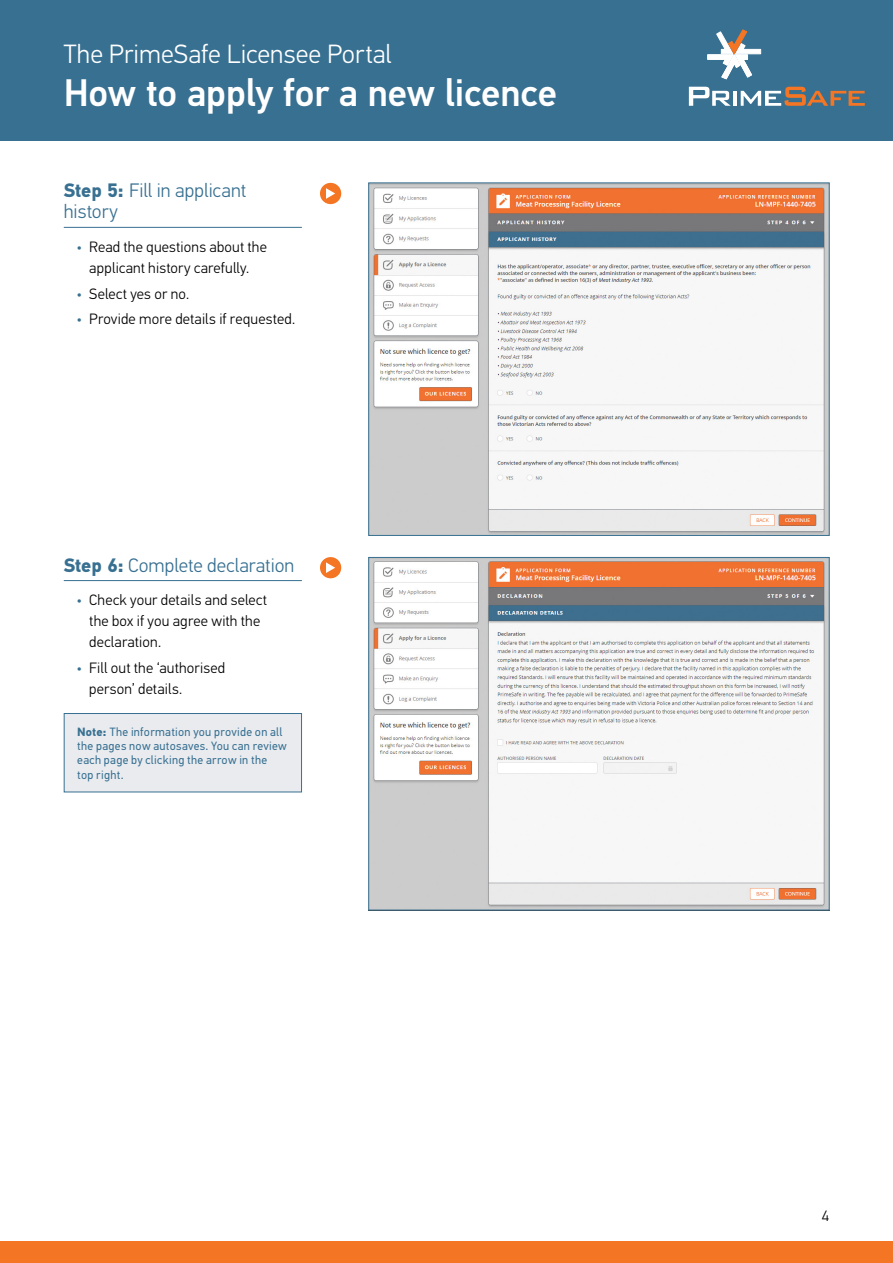
<style>
.page{position:relative;width:893px;height:1263px;background:#fff}
.page>*{position:absolute;margin:0;border:0;box-sizing:border-box;transform-origin:0 0}
.t1{font:500 38.4px "PF Din Text Pro";letter-spacing:-.005em;color:#fff}
.t2{font:300 26.4px "PF Din Text Pro";letter-spacing:.005em;color:#fff}
.Steps{font:300 19.5px/21px "PF Din Text Pro";color:#387091}
.t3{font:300 15px/21px "PF Din Text Pro";letter-spacing:.01em;color:#000}
.Note{font:12px/14.4px "PF Din Text Pro";letter-spacing:.025em;color:#387091}
.s1{font-weight:700}
.s2{color:#387091}
</style>
<div class="page">
<div style="left:0;top:0;width:893px;height:140px;background:#387091"></div>
<svg style="left:707px;top:30px;width:54px;height:49px"></svg>
<svg style="left:689px;top:87px;width:42px;height:19px"></svg>
<hr style="left:733px;top:91px;width:4px;height:15px;background:#fff">
<svg style="left:741px;top:87px;width:124px;height:19px"></svg>
<div style="left:0;top:1242px;width:893px;height:21px;background:#f47523"></div>
<hr style="left:64px;top:227px;width:238px;height:1px;background:#387091">
<img style="left:370px;top:184px;width:458px;height:350px">
<img style="left:370px;top:559px;width:458px;height:349px">
<hr style="left:64px;top:580px;width:238px;height:1px;background:#387091">
<div style="left:64px;top:713px;width:238px;height:79px;background:#e9ebef"></div>
<div style="left:64px;top:713px;width:238px;height:79px;border:1px solid #387091"></div>
<div style="left:320px;top:183px;width:21px;height:21px;background:#f47523;border-radius:50%"></div>
<svg style="left:326px;top:188px;width:9px;height:11px"></svg>
<div style="left:320px;top:557px;width:21px;height:21px;background:#f47523;border-radius:50%"></div>
<svg style="left:326px;top:562px;width:9px;height:11px"></svg>
<h2 class="t2" style="left:64px;top:38px;width:329px">The PrimeSafe Licensee Portal</h2>
<h1 class="t1" style="left:64px;top:70px;width:495px">How to apply for a new licence</h1>
<p class="Steps" style="left:64px;top:181px;width:184px"><span class="s1">Step 5:</span> Fill in applicant history</p>
<p class="t3" style="left:77px;top:237px;width:192px;text-align:center"><span class="s2">•</span> Read the questions about the applicant history carefully.</p>
<p class="t3" style="left:77px;top:283px;width:114px"><span class="s2">•</span> Select yes or no.</p>
<p class="t3" style="left:77px;top:308px;width:220px"><span class="s2">•</span> Provide more details if requested.</p>
<p class="Steps" style="left:64px;top:555px;width:232px"><span class="s1">Step 6:</span> Complete declaration</p>
<p class="t3" style="left:89px;top:590px;width:179px;text-indent:-13px"><span class="s2">•</span> Check your details and select the box if you agree with the declaration.</p>
<p class="t3" style="left:89px;top:657px;width:137px;text-indent:-13px"><span class="s2">•</span> Fill out the ‘authorised person’ details.</p>
<p class="Note" style="left:77px;top:724px;width:211px"><span class="s1">Note:</span> The information you provide on all the pages now autosaves. You can review each page by clicking the arrow in the<br>top right.</p>
<p class="t3" style="left:822px;top:1205px;width:9px">4</p>
</div>
